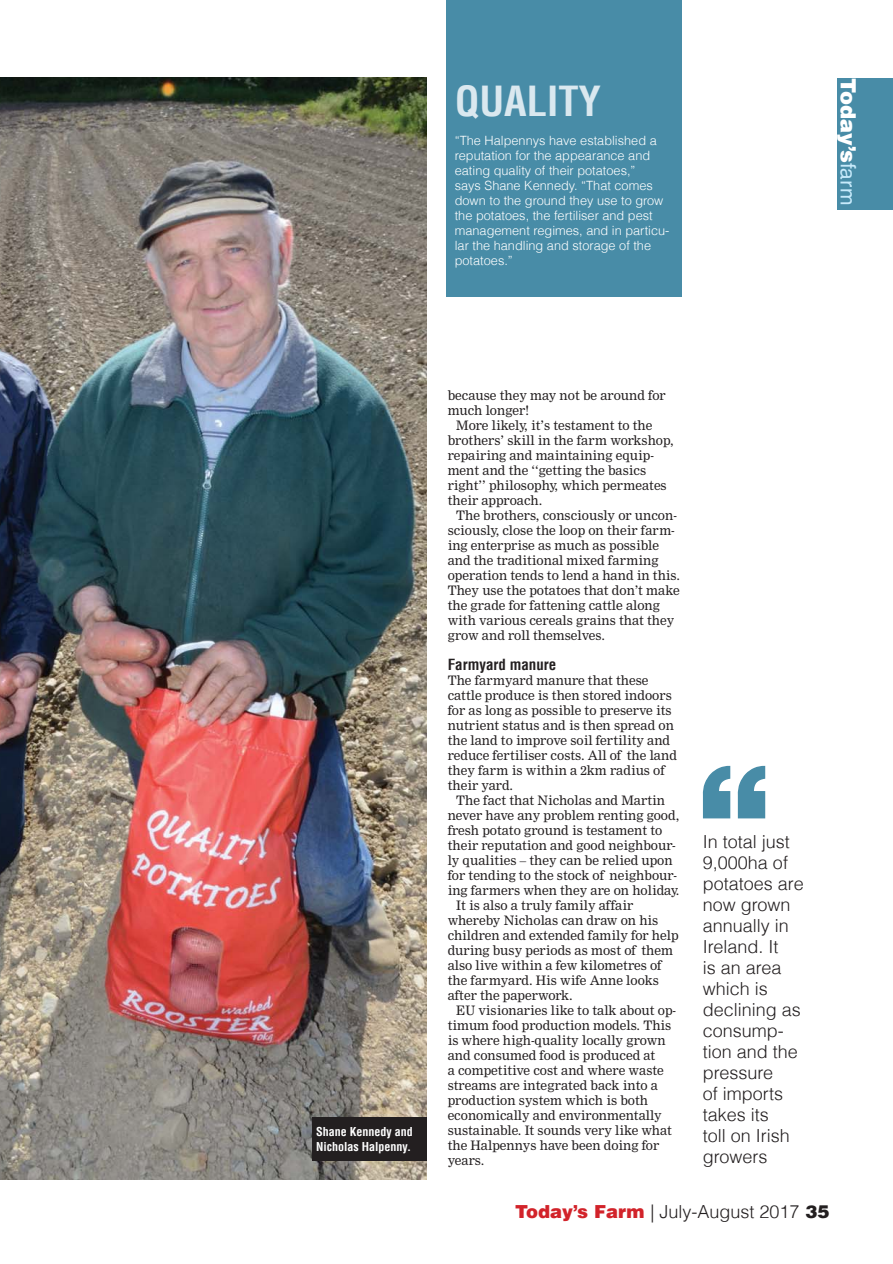
<style>
.page{position:relative;width:893px;height:1264px;background:#fff}
.page>*{position:absolute;margin:0;border:0;box-sizing:border-box;transform-origin:0 0}
.t1{font:700 condensed 40.5px "Helvetica LT";color:#dae8ef}
.t2{font:900 21px "Helvetica LT";color:#fff}
.t3{font:300 18px/21px "Helvetica LT";color:#231f20}
.t4{font:700 condensed 15px "Helvetica LT";color:#231f20}
.t5{font:12.75px/15px "Nimrod";color:#231f20}
.t6{font:300 12.75px/15px "Helvetica LT";color:#fff}
.t7{font:700 condensed 12px/15px "Helvetica LT";color:#fff}
.s1{font-weight:400;color:#c7eafb}
.s2{font-weight:900;color:#d2232a}
.s3{font-weight:900}
</style>
<div class="page">
<div style="left:837px;top:78px;width:56px;height:131px;background:#488ca7"></div>
<div style="left:446px;top:0;width:235px;height:297px;background:#488ca7"></div>
<svg style="left:702px;top:765px;width:64px;height:54px"></svg>
<img style="left:0;top:78px;width:426px;height:1101px">
<div style="left:312px;top:1117px;width:114px;height:43px;background:#231f20"></div>
<h1 class="t1" style="left:455px;top:75px;width:148px">QUALITY</h1>
<p class="t6" style="left:455px;top:133px;width:216px">“The Halpennys have established a reputation for the appearance and eating quality of their potatoes,”<br>says Shane Kennedy. “That comes down to the ground they use to grow the potatoes, the fertiliser and pest management regimes, and in particu&shy;lar the handling and storage of the potatoes.”</p>
<h2 class="t2" style="left:862px;top:78px;width:128px;rotate:90deg">Today’s<span class="s1">farm</span></h2>
<p class="t7" style="left:316px;top:1123px;width:98px">Shane Kennedy and<br>Nicholas Halpenny.</p>
<p class="t5" style="left:447px;top:388px;width:220px">because they may not be around for much longer!</p>
<p class="t5" style="left:447px;top:418px;width:227px;text-indent:9px">More likely, it’s testament to the brothers’ skill in the farm workshop, repairing and maintaining equip&shy;ment and the ‘‘getting the basics right’’ philosophy, which permeates their approach.</p>
<p class="t5" style="left:447px;top:508px;width:234px;text-indent:9px">The brothers, consciously or uncon&shy;sciously, close the loop on their farm&shy;ing enterprise as much as possible and the traditional mixed farming operation tends to lend a hand in this.<br>They use the potatoes that don’t make the grade for fattening cattle along with various cereals grains that they grow and roll themselves.</p>
<p class="t4" style="left:447px;top:655px;width:110px">Farmyard manure</p>
<p class="t5" style="left:447px;top:673px;width:231px">The farmyard manure that these cattle produce is then stored indoors for as long as possible to preserve its nutrient status and is then spread on the land to improve soil fertility and reduce fertiliser costs. All of the land they farm is within a 2km radius of their yard.</p>
<p class="t5" style="left:456px;top:793px;width:210px">The fact that Nicholas and Martin</p>
<p class="t5" style="left:447px;top:808px;width:233px">never have any problem renting good,</p>
<p class="t5" style="left:447px;top:823px;width:216px">fresh potato ground is testament to</p>
<p class="t5" style="left:447px;top:838px;width:230px">their reputation and good neighbour-</p>
<p class="t5" style="left:447px;top:853px;width:226px">ly qualities – they can be relied upon</p>
<p class="t5" style="left:447px;top:868px;width:231px">for tending to the stock of neighbour-</p>
<p class="t5" style="left:447px;top:883px;width:233px">ing farmers when they are on holiday.</p>
<p class="t5" style="left:456px;top:898px;width:179px">It is also a truly family affair</p>
<p class="t5" style="left:447px;top:913px;width:212px">whereby Nicholas can draw on his</p>
<p class="t5" style="left:447px;top:928px;width:232px">children and extended family for help</p>
<p class="t5" style="left:447px;top:943px;width:227px">during busy periods as most of them</p>
<p class="t5" style="left:447px;top:958px;width:215px">also live within a few kilometres of</p>
<p class="t5" style="left:447px;top:973px;width:213px">the farmyard. His wife Anne looks</p>
<p class="t5" style="left:447px;top:988px;width:127px">after the paperwork.</p>
<p class="t5" style="left:456px;top:1003px;width:221px">EU visionaries like to talk about op-</p>
<p class="t5" style="left:447px;top:1018px;width:225px">timum food production models. This</p>
<p class="t5" style="left:447px;top:1033px;width:219px">is where high-quality locally grown</p>
<p class="t5" style="left:447px;top:1048px;width:209px">and consumed food is produced at</p>
<p class="t5" style="left:447px;top:1063px;width:218px">a competitive cost and where waste</p>
<p class="t5" style="left:447px;top:1078px;width:212px">streams are integrated back into a</p>
<p class="t5" style="left:447px;top:1093px;width:202px">production system which is both</p>
<p class="t5" style="left:447px;top:1108px;width:216px">economically and environmentally</p>
<p class="t5" style="left:447px;top:1123px;width:226px">sustainable. It sounds very like what</p>
<p class="t5" style="left:447px;top:1138px;width:213px">the Halpennys have been doing for</p>
<p class="t5" style="left:447px;top:1153px;width:38px">years.</p>
<h3 class="t3" style="left:703px;top:830px;width:102px">In total just<br>9,000ha of potatoes are now grown annually in<br>Ireland. It<br>is an area which is declining as consump&shy;tion and the pressure<br>of imports takes its<br>toll on Irish growers</h3>
<h3 class="t3" style="left:515px;top:1200px;width:316px"><span class="s2">Today’s Farm</span> | July-August 2017 <span class="s3">35</span></h3>
</div>
